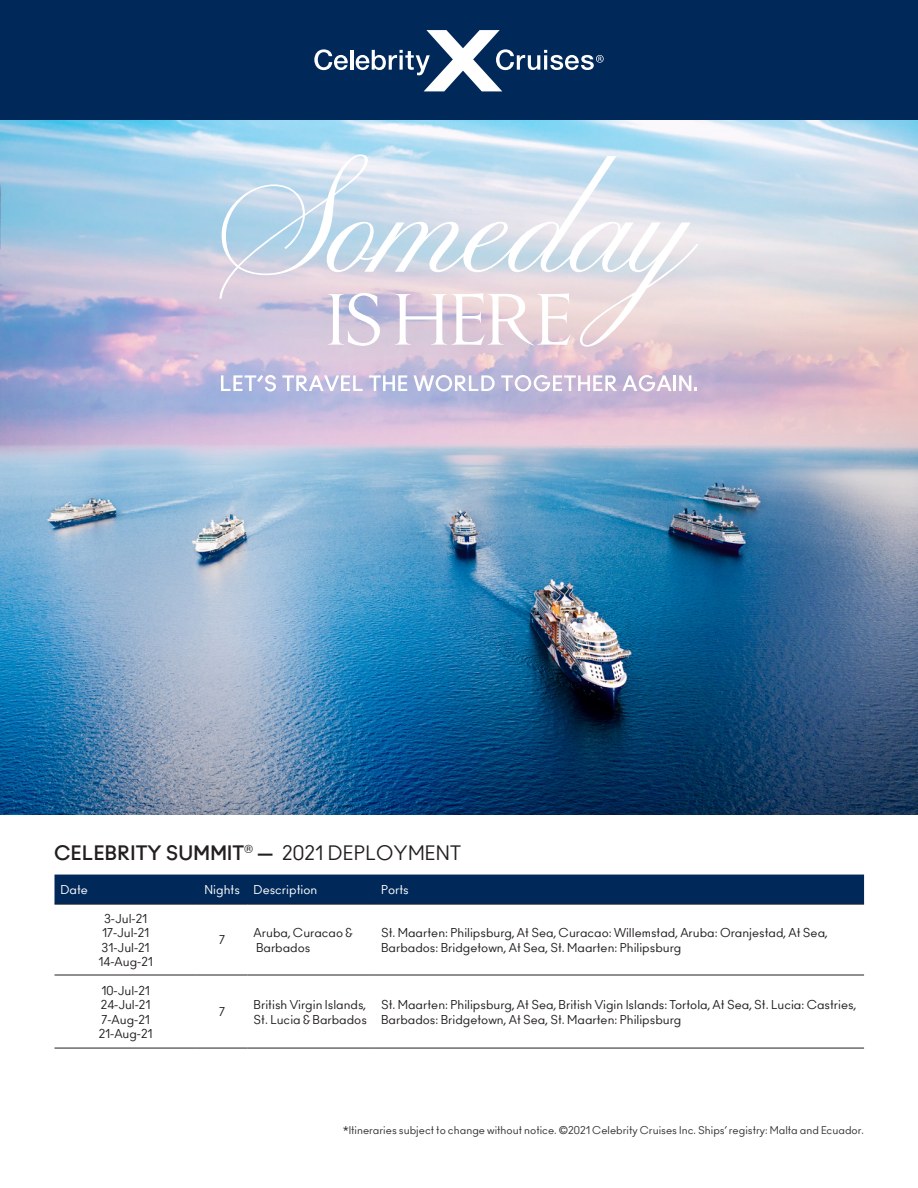
<style>
.page{position:relative;width:918px;height:1188px;background:#fff}
.page>*{position:absolute;margin:0;border:0;box-sizing:border-box;transform-origin:0 0}
.t1{font:700 19.5px "Ano";letter-spacing:.01em;color:#231f20}
.t2{font:12px/14.4px "Ano";color:#231f20}
.t3{font:12px "Ano";color:#fff}
.t4{font:10.5px "Ano";color:#333}
.s1{font-weight:400}
</style>
<div class="page">
<img style="left:0;top:120px;width:918px;height:695px">
<div style="left:0;top:0;width:918px;height:120px;background:#002859"></div>
<svg style="left:314px;top:49px;width:34px;height:21px"></svg>
<hr style="left:350px;top:50px;width:3px;height:20px;background:#fff">
<svg style="left:356px;top:30px;width:248px;height:61px"></svg>
<div style="left:55px;top:875px;width:809px;height:29px;background:#002859"></div>
<hr style="left:55px;top:904px;width:142px;height:1px;background:#231f20">
<hr style="left:197px;top:904px;width:51px;height:1px;background:#231f20">
<hr style="left:248px;top:904px;width:127px;height:1px;background:#231f20">
<hr style="left:375px;top:904px;width:489px;height:1px;background:#231f20">
<hr style="left:55px;top:975px;width:142px;height:1px;background:#231f20">
<hr style="left:197px;top:975px;width:51px;height:1px;background:#231f20">
<hr style="left:248px;top:975px;width:127px;height:1px;background:#231f20">
<hr style="left:375px;top:975px;width:489px;height:1px;background:#231f20">
<hr style="left:55px;top:1048px;width:142px;height:1px;background:#231f20">
<hr style="left:197px;top:1048px;width:51px;height:1px;background:#231f20">
<hr style="left:248px;top:1048px;width:127px;height:1px;background:#231f20">
<hr style="left:375px;top:1048px;width:489px;height:1px;background:#231f20">
<svg style="left:220px;top:154px;width:478px;height:193px;background:#d9dce8"></svg>
<svg style="left:221px;top:375px;width:55px;height:16px"></svg>
<svg style="left:282px;top:375px;width:81px;height:16px"></svg>
<svg style="left:369px;top:375px;width:38px;height:16px"></svg>
<svg style="left:413px;top:375px;width:82px;height:16px"></svg>
<svg style="left:501px;top:375px;width:171px;height:16px"></svg>
<hr style="left:673px;top:375px;width:3px;height:16px;background:#fff">
<svg style="left:679px;top:375px;width:18px;height:16px"></svg>
<p class="t1" style="left:54px;top:840px;width:409px">CELEBRITY SUMMIT<sup>®</sup> — <span class="s1">2021 DEPLOYMENT</span></p>
<p class="t3" style="left:61px;top:882px;width:29px">Date</p>
<p class="t3" style="left:205px;top:882px;width:37px">Nights</p>
<p class="t3" style="left:254px;top:882px;width:65px">Description</p>
<p class="t3" style="left:381px;top:882px;width:29px">Ports</p>
<p class="t2" style="left:104px;top:911px;width:44px">3-Jul-21</p>
<p class="t2" style="left:102px;top:926px;width:49px">17-Jul-21</p>
<p class="t2" style="left:102px;top:940px;width:50px">31-Jul-21</p>
<p class="t2" style="left:99px;top:955px;width:56px">14-Aug-21</p>
<p class="t2" style="left:254px;top:926px;width:100px">Aruba, Curacao &amp;</p>
<p class="t2" style="left:256px;top:940px;width:56px">Barbados</p>
<p class="t2" style="left:381px;top:926px;width:448px">St. Maarten: Philipsburg, At Sea, Curacao: Willemstad, Aruba: Oranjestad, At Sea,<br>Barbados: Bridgetown, At Sea, St. Maarten: Philipsburg</p>
<p class="t2" style="left:219px;top:933px;width:7px">7</p>
<p class="t2" style="left:102px;top:983px;width:50px">10-Jul-21</p>
<p class="t2" style="left:101px;top:998px;width:51px">24-Jul-21</p>
<p class="t2" style="left:102px;top:1012px;width:50px">7-Aug-21</p>
<p class="t2" style="left:99px;top:1027px;width:55px">21-Aug-21</p>
<p class="t2" style="left:219px;top:1005px;width:7px">7</p>
<p class="t2" style="left:254px;top:998px;width:114px">British Virgin Islands,</p>
<p class="t2" style="left:254px;top:1012px;width:115px">St. Lucia &amp; Barbados</p>
<p class="t2" style="left:381px;top:998px;width:477px">St. Maarten: Philipsburg, At Sea, British Vigin Islands: Tortola, At Sea, St. Lucia: Castries,</p>
<p class="t2" style="left:381px;top:1012px;width:302px">Barbados: Bridgetown, At Sea, St. Maarten: Philipsburg</p>
<p class="t4" style="left:343px;top:1124px;width:522px">*Itineraries subject to change without notice. ©2021 Celebrity Cruises Inc. Ships’ registry: Malta and Ecuador.</p>
</div>
